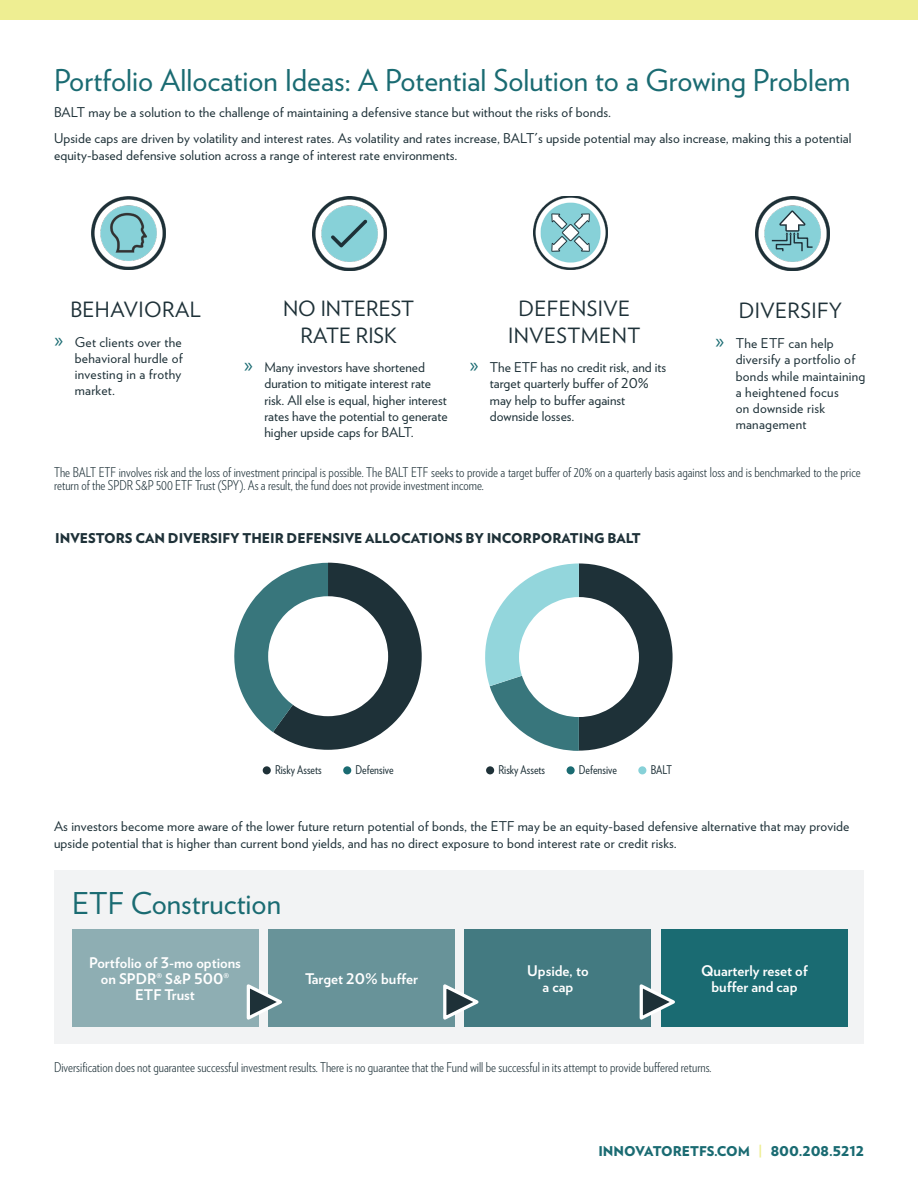
<style>
.page{position:relative;width:918px;height:1188px;background:#fff}
.page>*{position:absolute;margin:0;border:0;box-sizing:border-box;transform-origin:0 0}
.t1{font:262.5px "Chartwell Pies";color:#1e3138}
.Header_-_callout_box{font:30px "Verlag";color:#1a6b72}
.Header_-_graphic{font:21px/27px "Verlag";letter-spacing:.02em;color:#1e3138;text-align:center}
.Header_-_graphic-2{font:21px/27px "Verlag";color:#1e3138;text-align:center}
.Copy_-_diagram{font:700 14.7px/16.4px "Verlag";color:#fff;text-align:center}
.Copy{font:13.5px/16.2px "Verlag";letter-spacing:.01em;color:#1e3138}
.Disclaimer{font:300 13.5px/13.5px "Verlag Condensed";color:#1e3138}
.Chart_-_Header{font:900 13.5px "Verlag";color:#1e3138}
.t2{font:900 13.5px "Verlag";color:#1a6b72}
.Chart_-_legend{font:12px "Verlag Condensed";color:#1e3138}
.s1{font-family:"Myriad Pro";font-size:21px;color:#1a6b72}
.s2{color:#38767c}
.s3{color:#fff}
.s4{color:#93d6dc}
.s5{color:#eeee92}
</style>
<div class="page">
<div style="left:0;top:0;width:918px;height:20px;background:#eeee92"></div>
<div style="left:54px;top:870px;width:810px;height:174px;background:#f2f3f4"></div>
<img style="left:313px;top:196px;width:73px;height:74px">
<div style="left:72px;top:929px;width:186px;height:98px;background:#8eaeb3"></div>
<div style="left:268px;top:929px;width:187px;height:98px;background:#689399"></div>
<div style="left:465px;top:929px;width:186px;height:98px;background:#437a81"></div>
<div style="left:661px;top:929px;width:187px;height:98px;background:#1a6b72"></div>
<svg style="left:246px;top:981px;width:36px;height:42px"></svg>
<svg style="left:443px;top:981px;width:36px;height:42px"></svg>
<svg style="left:639px;top:984px;width:36px;height:36px"></svg>
<img style="left:91px;top:196px;width:74px;height:74px">
<img style="left:534px;top:196px;width:74px;height:74px">
<img style="left:755px;top:196px;width:74px;height:74px">
<div style="left:766px;top:207px;width:52px;height:52px;background:#87d1d8;border-radius:50%"></div>
<svg style="left:770px;top:210px;width:44px;height:43px"></svg>
<div style="left:263px;top:766px;width:8px;height:8px;background:#1e3138;border-radius:50%"></div>
<div style="left:343px;top:766px;width:8px;height:8px;background:#1a6b72;border-radius:50%"></div>
<div style="left:486px;top:766px;width:8px;height:8px;background:#1e3138;border-radius:50%"></div>
<div style="left:567px;top:766px;width:8px;height:8px;background:#1a6b72;border-radius:50%"></div>
<div style="left:638px;top:766px;width:8px;height:8px;background:#87d1d8;border-radius:50%"></div>
<p class="Header_-_callout_box" style="left:54px;top:58px;width:798px">Portfolio Allocation Ideas: A Potential Solution to a Growing Problem</p>
<p class="Copy" style="left:54px;top:103px;width:558px">BALT may be a solution to the challenge of maintaining a defensive stance but without the risks of bonds.</p>
<p class="Copy" style="left:54px;top:129px;width:799px">Upside caps are driven by volatility and interest rates. As volatility and rates increase, BALT's upside potential may also increase, making this a potential equity-based defensive solution across a range of interest rate environments.</p>
<p class="Header_-_graphic" style="left:70px;top:295px;width:132px">BEHAVIORAL</p>
<p class="Copy" style="left:75px;top:333px;width:110px;text-align:justify;text-indent:-20px"><span class="s1">»</span> Get clients over the behavioral hurdle of investing in a frothy market.</p>
<p class="Header_-_graphic-2" style="left:283px;top:293px;width:133px">NO INTEREST<br>RATE RISK</p>
<p class="Copy" style="left:264px;top:359px;width:185px;text-indent:-20px"><span class="s1">»</span> Many investors have shortened duration to mitigate interest rate risk. All else is equal, higher interest rates have the potential to generate higher upside caps for BALT.</p>
<p class="Header_-_graphic" style="left:508px;top:293px;width:134px">DEFENSIVE<br>INVESTMENT</p>
<p class="Copy" style="left:490px;top:359px;width:178px;text-indent:-20px"><span class="s1">»</span> The ETF has no credit risk, and its target quarterly buffer of 20% may help to buffer against downside losses.</p>
<p class="Header_-_graphic" style="left:739px;top:296px;width:105px">DIVERSIFY</p>
<p class="Copy" style="left:736px;top:334px;width:131px;text-indent:-20px"><span class="s1">»</span> The ETF can help diversify a portfolio of bonds while maintaining a heightened focus<br>on downside risk management</p>
<p class="Disclaimer" style="left:54px;top:464px;width:808px">The BALT ETF involves risk and the loss of investment principal is possible. The BALT ETF seeks to provide a target buffer of 20% on a quarterly basis against loss and is benchmarked to the price return of the SPDR S&amp;P 500 ETF Trust (SPY). As a result, the fund does not provide investment income.</p>
<p class="Chart_-_Header" style="left:55px;top:527px;width:587px">INVESTORS CAN DIVERSIFY THEIR DEFENSIVE ALLOCATIONS BY INCORPORATING BALT</p>
<p class="t1" style="left:221px;top:495px;width:416px">60<span class="s2">40</span><span class="s3">G</span></p>
<p class="t1" style="left:472px;top:496px;width:416px">50<span class="s2">2</span><span class="s4">30</span><span class="s3">G</span></p>
<p class="Chart_-_legend" style="left:275px;top:762px;width:48px">Risky Assets</p>
<p class="Chart_-_legend" style="left:356px;top:762px;width:40px">Defensive</p>
<p class="Chart_-_legend" style="left:498px;top:762px;width:48px">Risky Assets</p>
<p class="Chart_-_legend" style="left:579px;top:762px;width:40px">Defensive</p>
<p class="Chart_-_legend" style="left:651px;top:762px;width:23px">BALT</p>
<p class="Copy" style="left:54px;top:817px;width:797px">As investors become more aware of the lower future return potential of bonds, the ETF may be an equity-based defensive alternative that may provide upside potential that is higher than current bond yields, and has no direct exposure to bond interest rate or credit risks.</p>
<p class="Header_-_callout_box" style="left:72px;top:881px;width:211px">ETF Construction</p>
<p class="Copy_-_diagram" style="left:89px;top:953px;width:153px">Portfolio of 3-mo options on SPDR® S&amp;P 500®<br>ETF Trust</p>
<p class="Copy_-_diagram" style="left:305px;top:970px;width:114px">Target 20% buffer</p>
<p class="Copy_-_diagram" style="left:527px;top:962px;width:63px">Upside, to a cap</p>
<p class="Copy_-_diagram" style="left:701px;top:962px;width:108px">Quarterly reset of buffer and cap</p>
<p class="Disclaimer" style="left:54px;top:1060px;width:659px">Diversification does not guarantee successful investment results. There is no guarantee that the Fund will be successful in its attempt to provide buffered returns.</p>
<p class="t2" style="left:598px;top:1140px;width:267px">INNOVATORETFS.COM <span class="s5">|</span> 800.208.5212</p>
</div>
